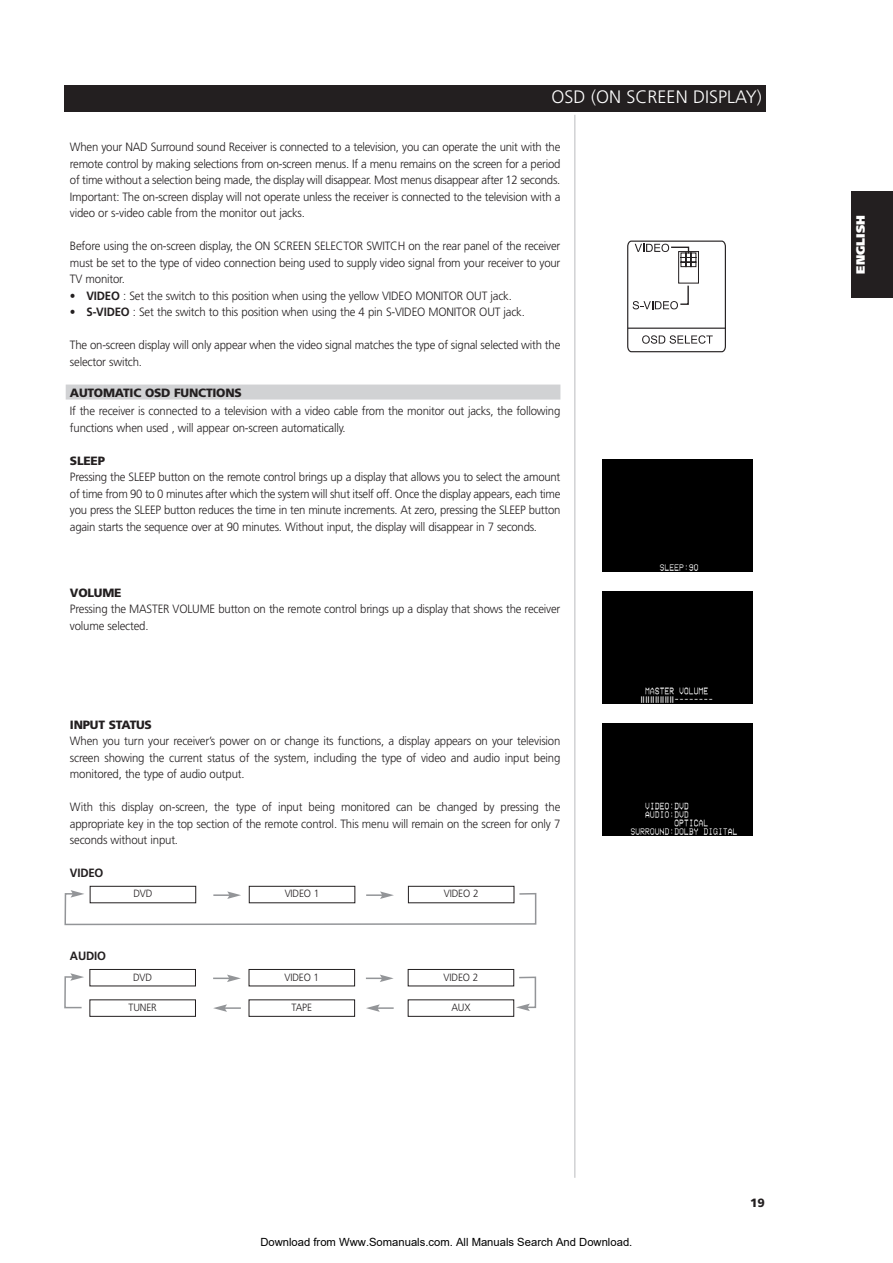
<style>
.page{position:relative;width:893px;height:1263px;background:#fff}
.page>*{position:absolute;margin:0;border:0;box-sizing:border-box;transform-origin:0 0}
.t1{font:300 18px "Frutiger";color:#fff}
.t2{font:300 12px/16.5px "Frutiger";letter-spacing:-.015em;color:#231f20;text-align:justify;scale:.95 1}
.t3{font:900 12px "Frutiger";letter-spacing:-.02em;color:#231f20}
.t4{font:700 12px "Frutiger";letter-spacing:-.015em;color:#231f20;scale:.95 1}
.t5{font:900 12px "Frutiger";color:#fff}
.t6{font:11.25px "Arial";color:#000}
.t7{font:300 10.5px "Frutiger";letter-spacing:-.015em;color:#231f20;scale:.95 1}
.s1{font-weight:700}
</style>
<div class="page">
<div style="left:64px;top:85px;width:702px;height:27px;background:#231f20"></div>
<div style="left:66px;top:385px;width:494px;height:15px;background:#d1d2d4"></div>
<svg style="left:627px;top:240px;width:99px;height:113px"></svg>
<hr style="left:574px;top:115px;width:1px;height:1063px;background:#d1d2d4">
<div style="left:851px;top:191px;width:41px;height:107px;background:#231f20"></div>
<div style="left:602px;top:459px;width:150px;height:112px;background:#000"></div>
<div style="left:602px;top:591px;width:150px;height:112px;background:#000"></div>
<img style="left:602px;top:723px;width:150px;height:112px">
<svg style="left:64px;top:890px;width:473px;height:36px"></svg>
<div style="left:90px;top:886px;width:106px;height:17px;background:#fff"></div>
<div style="left:90px;top:886px;width:106px;height:17px;border:1px solid #231f20"></div>
<div style="left:249px;top:886px;width:106px;height:17px;background:#fff"></div>
<div style="left:249px;top:886px;width:106px;height:17px;border:1px solid #231f20"></div>
<div style="left:408px;top:886px;width:106px;height:17px;background:#fff"></div>
<div style="left:408px;top:886px;width:106px;height:17px;border:1px solid #231f20"></div>
<svg style="left:213px;top:975px;width:28px;height:7px"></svg>
<svg style="left:366px;top:975px;width:27px;height:7px"></svg>
<svg style="left:213px;top:1004px;width:28px;height:8px"></svg>
<svg style="left:366px;top:1004px;width:27px;height:8px"></svg>
<div style="left:89px;top:969px;width:107px;height:17px;border:1px solid #231f20"></div>
<div style="left:249px;top:969px;width:106px;height:17px;border:1px solid #231f20"></div>
<div style="left:408px;top:969px;width:106px;height:17px;border:1px solid #231f20"></div>
<div style="left:89px;top:999px;width:107px;height:18px;border:1px solid #231f20"></div>
<div style="left:249px;top:999px;width:106px;height:18px;border:1px solid #231f20"></div>
<div style="left:408px;top:999px;width:106px;height:18px;border:1px solid #231f20"></div>
<svg style="left:516px;top:976px;width:21px;height:35px"></svg>
<svg style="left:64px;top:973px;width:20px;height:36px"></svg>
<h1 class="t1" style="left:551px;top:90px;width:211px">OSD (ON SCREEN DISPLAY)</h1>
<p class="t2" style="left:70px;top:140px;width:518px">When your NAD Surround sound Receiver is connected to a television, you can operate the unit with the remote control by making selections from on-screen menus. If a menu remains on the screen for a period of time without a selection being made, the display will disappear. Most menus disappear after 12 seconds.<br>Important: The on-screen display will not operate unless the receiver is connected to the television with a video or s-video cable from the monitor out jacks.</p>
<p class="t2" style="left:70px;top:239px;width:518px">Before using the on-screen display, the ON SCREEN SELECTOR SWITCH on the rear panel of the receiver must be set to the type of video connection being used to supply video signal from your receiver to your TV monitor.</p>
<p class="t2" style="left:70px;top:288px;width:466px">• <span class="s1">VIDEO</span> : Set the switch to this position when using the yellow VIDEO MONITOR OUT jack.</p>
<p class="t2" style="left:70px;top:305px;width:480px">• <span class="s1">S-VIDEO</span> : Set the switch to this position when using the 4 pin S-VIDEO MONITOR OUT jack.</p>
<p class="t2" style="left:70px;top:338px;width:518px">The on-screen display will only appear when the video signal matches the type of signal selected with the selector switch.</p>
<p class="t3" style="left:70px;top:388px;width:173px">AUTOMATIC OSD FUNCTIONS</p>
<p class="t2" style="left:70px;top:404px;width:518px">If the receiver is connected to a television with a video cable from the monitor out jacks, the following functions when used , will appear on-screen automatically.</p>
<p class="t3" style="left:70px;top:456px;width:37px">SLEEP</p>
<p class="t2" style="left:70px;top:470px;width:518px">Pressing the SLEEP button on the remote control brings up a display that allows you to select the amount of time from 90 to 0 minutes after which the system will shut itself off. Once the display appears, each time you press the SLEEP button reduces the time in ten minute increments. At zero, pressing the SLEEP button again starts the sequence over at 90 minutes. Without input, the display will disappear in 7 seconds.</p>
<p class="t3" style="left:70px;top:588px;width:53px">VOLUME</p>
<p class="t2" style="left:70px;top:602px;width:518px">Pressing the MASTER VOLUME button on the remote control brings up a display that shows the receiver volume selected.</p>
<p class="t3" style="left:70px;top:720px;width:83px">INPUT STATUS</p>
<p class="t2" style="left:70px;top:734px;width:518px">When you turn your receiver’s power on or change its functions, a display appears on your television screen showing the current status of the system, including the type of video and audio input being monitored, the type of audio output.</p>
<p class="t2" style="left:70px;top:800px;width:518px">With this display on-screen, the type of input being monitored can be changed by pressing the appropriate key in the top section of the remote control. This menu will remain on the screen for only 7 seconds without input.</p>
<p class="t4" style="left:70px;top:868px;width:37px">VIDEO</p>
<p class="t4" style="left:70px;top:951px;width:39px">AUDIO</p>
<p class="t7" style="left:133px;top:890px;width:22px">DVD</p>
<p class="t7" style="left:285px;top:890px;width:38px">VIDEO 1</p>
<p class="t7" style="left:444px;top:890px;width:38px">VIDEO 2</p>
<p class="t7" style="left:133px;top:973px;width:22px">DVD</p>
<p class="t7" style="left:284px;top:973px;width:38px">VIDEO 1</p>
<p class="t7" style="left:443px;top:973px;width:38px">VIDEO 2</p>
<p class="t7" style="left:129px;top:1003px;width:31px">TUNER</p>
<p class="t7" style="left:291px;top:1003px;width:23px">TAPE</p>
<p class="t7" style="left:451px;top:1003px;width:22px">AUX</p>
<p class="t6" style="left:260px;top:1235px;width:373px">Download from Www.Somanuals.com. All Manuals Search And Download.</p>
<p class="t3" style="left:750px;top:1198px;width:16px">19</p>
<p class="t5" style="left:855px;top:274px;width:60px;rotate:-90deg">ENGLISH</p>
</div>
